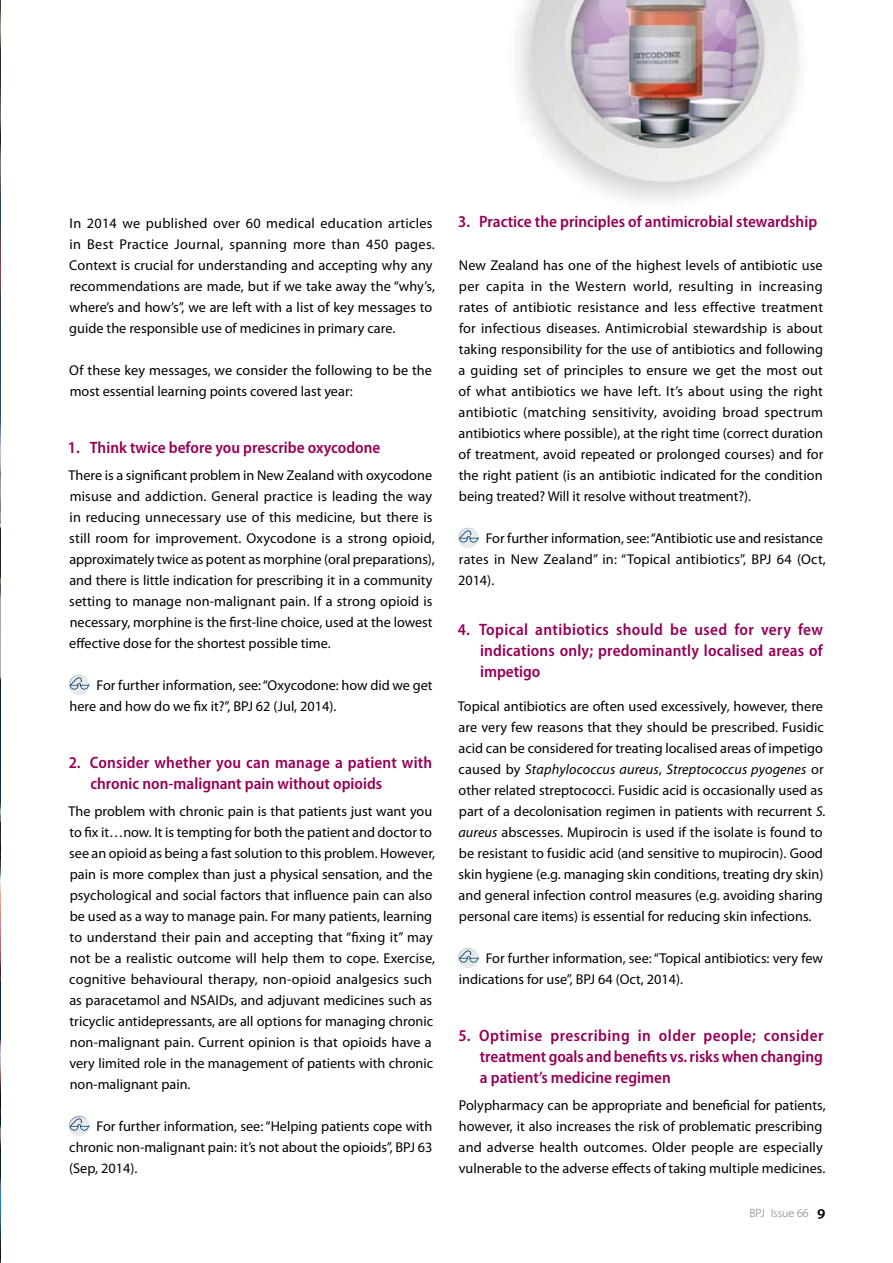
<style>
.page{position:relative;width:893px;height:1263px;background:#fff}
.page>*{position:absolute;margin:0;border:0;box-sizing:border-box;transform-origin:0 0}
.t1{font:600 semi-condensed 16.5px/21px "Myriad Pro";color:#960056;text-align:justify}
.t2{font:14.25px/21px "Myriad Pro";color:#000}
.t3{font:300 12px "Myriad Pro";color:#707173}
.s1{font-style:italic}
.s2{font-weight:600;font-size:15.75px;color:#000}
</style>
<div class="page">
<img style="left:0;top:0;width:1px;height:1263px">
<img style="left:516px;top:0;width:284px;height:201px">
<div style="left:67px;top:672px;width:24px;height:24px;background:#000;opacity:.4"></div>
<svg style="left:70px;top:677px;width:19px;height:12px"></svg>
<div style="left:67px;top:1113px;width:24px;height:24px;background:#000;opacity:.4"></div>
<svg style="left:70px;top:1118px;width:19px;height:12px"></svg>
<div style="left:456px;top:525px;width:24px;height:24px;background:#000;opacity:.4"></div>
<svg style="left:459px;top:530px;width:20px;height:12px"></svg>
<div style="left:456px;top:945px;width:24px;height:24px;background:#000;opacity:.4"></div>
<svg style="left:459px;top:950px;width:20px;height:12px"></svg>
<div style="left:0;top:199px;width:233px;height:393px;background:#fff"></div>
<p class="t2" style="left:69px;top:212px;width:367px">In 2014 we published over 60 medical education articles in Best Practice Journal, spanning more than 450 pages.<br>Context is crucial for understanding and accepting why any recommendations are made, but if we take away the “why’s, where’s and how’s”, we are left with a list of key messages to guide the responsible use of medicines in primary care.</p>
<p class="t2" style="left:69px;top:360px;width:364px">Of these key messages, we consider the following to be the most essential learning points covered last year:</p>
<p class="t1" style="left:68px;top:437px;width:314px">1. Think twice before you prescribe oxycodone</p>
<p class="t2" style="left:69px;top:464px;width:368px">There is a significant problem in New Zealand with oxycodone misuse and addiction. General practice is leading the way in reducing unnecessary use of this medicine, but there is still room for improvement. Oxycodone is a strong opioid, approximately twice as potent as morphine (oral preparations), and there is little indication for prescribing it in a community setting to manage non-malignant pain. If a strong opioid is necessary, morphine is the first-line choice, used at the lowest effective dose for the shortest possible time.</p>
<p class="t2" style="left:70px;top:674px;width:364px;text-indent:27px">For further information, see: “Oxycodone: how did we get here and how do we fix it?”, BPJ 62 (Jul, 2014).</p>
<p class="t1" style="left:90px;top:752px;width:343px;text-indent:-22px">2. Consider whether you can manage a patient with chronic non-malignant pain without opioids</p>
<p class="t2" style="left:69px;top:800px;width:368px">The problem with chronic pain is that patients just want you to fix it…now. It is tempting for both the patient and doctor to see an opioid as being a fast solution to this problem. However, pain is more complex than just a physical sensation, and the psychological and social factors that influence pain can also be used as a way to manage pain. For many patients, learning to understand their pain and accepting that “fixing it” may not be a realistic outcome will help them to cope. Exercise, cognitive behavioural therapy, non-opioid analgesics such as paracetamol and NSAIDs, and adjuvant medicines such as tricyclic antidepressants, are all options for managing chronic non-malignant pain. Current opinion is that opioids have a very limited role in the management of patients with chronic non-malignant pain.</p>
<p class="t2" style="left:69px;top:1115px;width:365px;text-align:justify;text-indent:27px">For further information, see: “Helping patients cope with chronic non-malignant pain: it’s not about the opioids”, BPJ 63 (Sep, 2014).</p>
<p class="t1" style="left:458px;top:211px;width:360px">3. Practice the principles of antimicrobial stewardship</p>
<p class="t2" style="left:459px;top:254px;width:366px;text-align:justify">New Zealand has one of the highest levels of antibiotic use per capita in the Western world, resulting in increasing rates of antibiotic resistance and less effective treatment for infectious diseases. Antimicrobial stewardship is about taking responsibility for the use of antibiotics and following a guiding set of principles to ensure we get the most out of what antibiotics we have left. It’s about using the right antibiotic (matching sensitivity, avoiding broad spectrum antibiotics where possible), at the right time (correct duration of treatment, avoid repeated or prolonged courses) and for the right patient (is an antibiotic indicated for the condition being treated? Will it resolve without treatment?).</p>
<p class="t2" style="left:458px;top:527px;width:369px;text-indent:28px">For further information, see: “Antibiotic use and resistance rates in New Zealand” in: “Topical antibiotics”, BPJ 64 (Oct,<br>2014).</p>
<p class="t1" style="left:480px;top:619px;width:345px;text-indent:-22px">4. Topical antibiotics should be used for very few indications only; predominantly localised areas of impetigo</p>
<p class="t2" style="left:458px;top:695px;width:370px">Topical antibiotics are often used excessively, however, there are very few reasons that they should be prescribed. Fusidic acid can be considered for treating localised areas of impetigo caused by <span class="s1">Staphylococcus aureus</span>, <span class="s1">Streptococcus pyogenes</span> or other related streptococci. Fusidic acid is occasionally used as part of a decolonisation regimen in patients with recurrent <span class="s1">S. aureus</span> abscesses. Mupirocin is used if the isolate is found to be resistant to fusidic acid (and sensitive to mupirocin). Good skin hygiene (e.g. managing skin conditions, treating dry skin) and general infection control measures (e.g. avoiding sharing personal care items) is essential for reducing skin infections.</p>
<p class="t2" style="left:459px;top:947px;width:366px;text-indent:27px">For further information, see: “Topical antibiotics: very few indications for use”, BPJ 64 (Oct, 2014).</p>
<p class="t1" style="left:480px;top:1025px;width:345px;text-indent:-21px">5. Optimise prescribing in older people; consider treatment goals and benefits vs. risks when changing a patient’s medicine regimen</p>
<p class="t2" style="left:459px;top:1094px;width:368px">Polypharmacy can be appropriate and beneficial for patients, however, it also increases the risk of problematic prescribing and adverse health outcomes. Older people are especially vulnerable to the adverse effects of taking multiple medicines.</p>
<p class="t3" style="left:749px;top:1206px;width:78px">BPJ Issue 66 <span class="s2">9</span></p>
</div>
